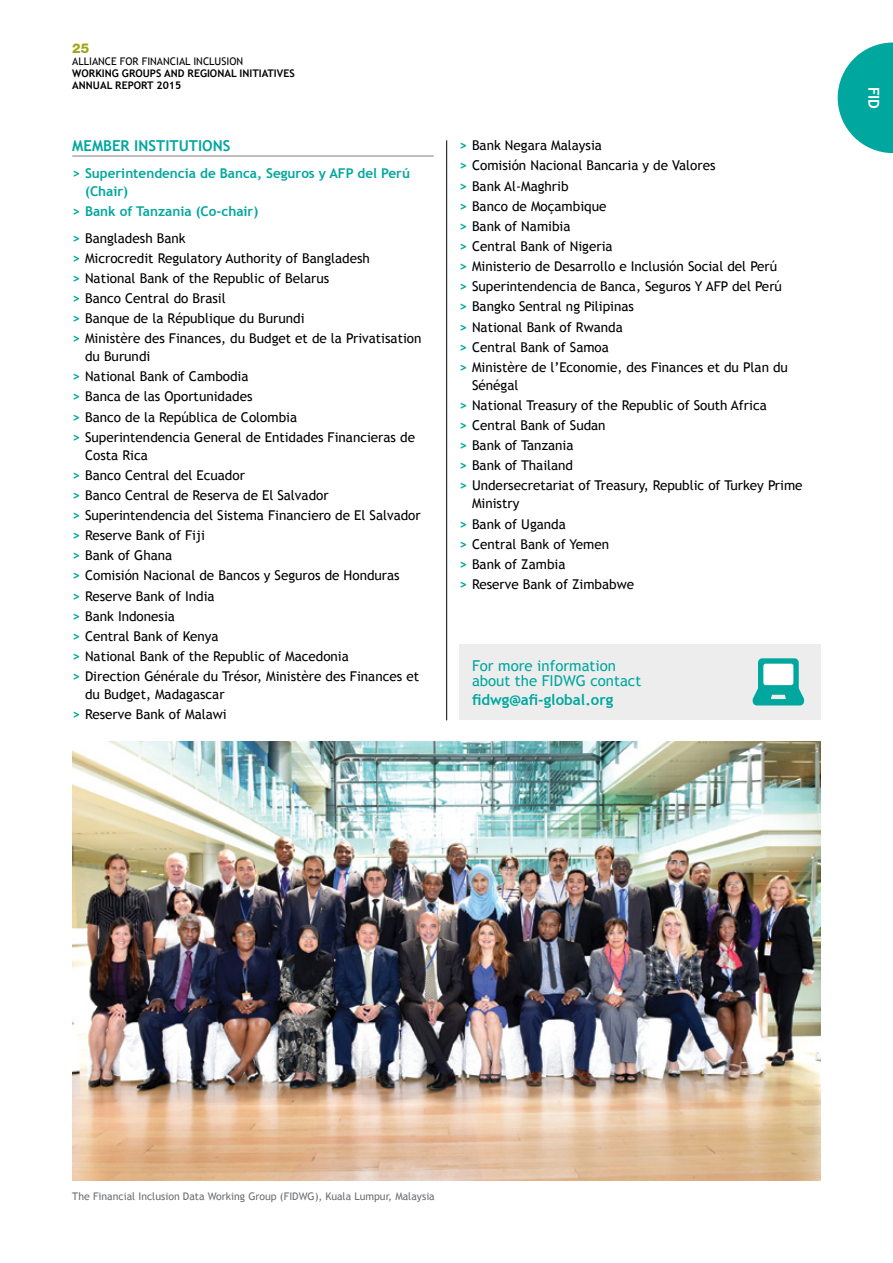
<style>
.page{position:relative;width:893px;height:1263px;background:#fff}
.page>*{position:absolute;margin:0;border:0;box-sizing:border-box;transform-origin:0 0}
.t1{font:700 15px "Trebuchet MS";color:#00a79e}
.t2{font:15px/15px "Trebuchet MS";color:#00a79e}
.t3{font:700 15px "Trebuchet MS";color:#fff}
.t4{font:13.5px/20.1px "Trebuchet MS";color:#000}
.t5{font:700 13.5px/18px "Trebuchet MS";color:#00a79e}
.t6{font:800 13.5px "Helvetica Neue";color:#9fa617}
.t7{font:10.5px "Trebuchet MS";color:#6d6e71}
.t8{font:700 10.5px/12px "Trebuchet MS";color:#000}
.t9{font:10.5px "Trebuchet MS";color:#000}
.s1{font-weight:400;color:#000}
.s2{font-weight:700;color:#00a79e}
</style>
<div class="page">
<svg style="left:838px;top:43px;width:55px;height:110px"></svg>
<hr style="left:446px;top:140px;width:1px;height:580px;background:#000">
<hr style="left:72px;top:156px;width:362px;height:1px;background:#807f83">
<div style="left:459px;top:644px;width:362px;height:76px;background:#ededee"></div>
<svg style="left:753px;top:658px;width:51px;height:47px"></svg>
<img style="left:72px;top:741px;width:749px;height:439px">
<p class="t6" style="left:72px;top:40px;width:19px">25</p>
<p class="t9" style="left:72px;top:55px;width:172px">ALLIANCE FOR FINANCIAL INCLUSION</p>
<p class="t8" style="left:72px;top:67px;width:224px">WORKING GROUPS AND REGIONAL INITIATIVES<br>ANNUAL REPORT 2015</p>
<p class="t1" style="left:72px;top:137px;width:160px">MEMBER INSTITUTIONS</p>
<p class="t5" style="left:85px;top:164px;width:326px;text-indent:-13px">&gt; Superintendencia de Banca, Seguros y AFP del Perú (Chair)</p>
<p class="t5" style="left:72px;top:198px;width:188px;line-height:26.5px">&gt; Bank of Tanzania (Co-chair) &gt; <span class="s1">Bangladesh Bank</span></p>
<p class="t4" style="left:72px;top:248px;width:351px"><span class="s2">&gt;</span> Microcredit Regulatory Authority of Bangladesh<br><span class="s2">&gt;</span> National Bank of the Republic of Belarus<br><span class="s2">&gt;</span> Banco Central do Brasil<br><span class="s2">&gt;</span> Banque de la République du Burundi<br><span class="s2">&gt;</span> Ministère des Finances, du Budget et de la Privatisation</p>
<p class="t4" style="left:72px;top:346px;width:344px;text-indent:13px">du Burundi<br><span class="s2">&gt;</span> National Bank of Cambodia<br><span class="s2">&gt;</span> Banca de las Oportunidades<br><span class="s2">&gt;</span> Banco de la República de Colombia<br><span class="s2">&gt;</span> Superintendencia General de Entidades Financieras de</p>
<p class="t4" style="left:72px;top:445px;width:350px;text-indent:13px">Costa Rica<br><span class="s2">&gt;</span> Banco Central del Ecuador<br><span class="s2">&gt;</span> Banco Central de Reserva de El Salvador<br><span class="s2">&gt;</span> Superintendencia del Sistema Financiero de El Salvador <span class="s2">&gt;</span> Reserve Bank of Fiji<br><span class="s2">&gt;</span> Bank of Ghana<br><span class="s2">&gt;</span> Comisión Nacional de Bancos y Seguros de Honduras<br><span class="s2">&gt;</span> Reserve Bank of India<br><span class="s2">&gt;</span> Bank Indonesia<br><span class="s2">&gt;</span> Central Bank of Kenya<br><span class="s2">&gt;</span> National Bank of the Republic of Macedonia<br><span class="s2">&gt;</span> Direction Générale du Trésor, Ministère des Finances et</p>
<p class="t4" style="left:72px;top:684px;width:156px;text-align:right">du Budget, Madagascar<br><span class="s2">&gt;</span> Reserve Bank of Malawi</p>
<p class="t4" style="left:459px;top:136px;width:330px"><span class="s2">&gt;</span> Bank Negara Malaysia<br><span class="s2">&gt;</span> Comisión Nacional Bancaria y de Valores<br><span class="s2">&gt;</span> Bank Al-Maghrib<br><span class="s2">&gt;</span> Banco de Moçambique<br><span class="s2">&gt;</span> Bank of Namibia<br><span class="s2">&gt;</span> Central Bank of Nigeria<br><span class="s2">&gt;</span> Ministerio de Desarrollo e Inclusión Social del Perú <span class="s2">&gt;</span> Superintendencia de Banca, Seguros Y AFP del Perú <span class="s2">&gt;</span> Bangko Sentral ng Pilipinas<br><span class="s2">&gt;</span> National Bank of Rwanda<br><span class="s2">&gt;</span> Central Bank of Samoa<br><span class="s2">&gt;</span> Ministère de l’Economie, des Finances et du Plan du</p>
<p class="t4" style="left:459px;top:375px;width:345px;text-indent:13px">Sénégal<br><span class="s2">&gt;</span> National Treasury of the Republic of South Africa<br><span class="s2">&gt;</span> Central Bank of Sudan<br><span class="s2">&gt;</span> Bank of Tanzania<br><span class="s2">&gt;</span> Bank of Thailand<br><span class="s2">&gt;</span> Undersecretariat of Treasury, Republic of Turkey Prime</p>
<p class="t4" style="left:459px;top:494px;width:176px;text-indent:13px">Ministry<br><span class="s2">&gt;</span> Bank of Uganda<br><span class="s2">&gt;</span> Central Bank of Yemen<br><span class="s2">&gt;</span> Bank of Zambia<br><span class="s2">&gt;</span> Reserve Bank of Zimbabwe</p>
<p class="t2" style="left:472px;top:658px;width:171px">For more information about the FIDWG contact</p>
<p class="t1" style="left:472px;top:690px;width:143px">fidwg@afi-global.org</p>
<p class="t3" style="left:883px;top:87px;width:24px;rotate:90deg">FID</p>
<p class="t7" style="left:72px;top:1190px;width:364px">The Financial Inclusion Data Working Group (FIDWG), Kuala Lumpur, Malaysia</p>
</div>
